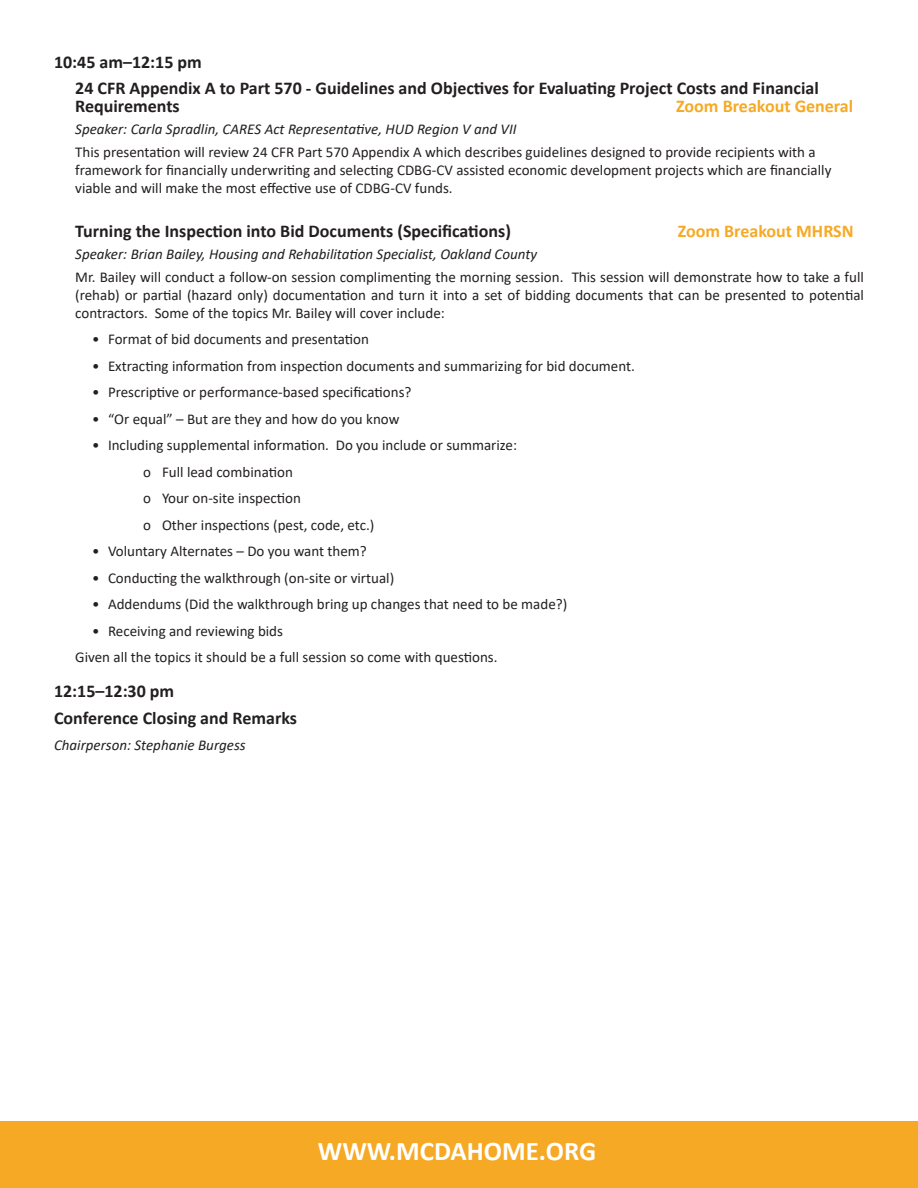
<style>
.page{position:relative;width:918px;height:1188px;background:#fff}
.page>*{position:absolute;margin:0;border:0;box-sizing:border-box;transform-origin:0 0}
.t1{font:700 27px "Calibri";color:#fff}
.t2{font:700 18px/26.5px "Calibri";color:#231f20}
.t3{font:700 18px "Calibri";color:#f6a924}
.t4{font:15px/18px "Calibri";color:#231f20}
.t5{font:italic 15px "Calibri";color:#231f20}
</style>
<div class="page">
<div style="left:0;top:1122px;width:918px;height:66px;background:#f6a924"></div>
<p class="t2" style="left:75px;top:48px;width:745px;text-indent:-21px">10:45 am–12:15 pm<br>24 CFR Appendix A to Part 570 - Guidelines and Objectives for Evaluating Project Costs and Financial</p>
<p class="t2" style="left:75px;top:93px;width:106px">Requirements</p>
<p class="t3" style="left:676px;top:93px;width:179px">Zoom Breakout General</p>
<p class="t5" style="left:75px;top:119px;width:443px">Speaker: Carla Spradlin, CARES Act Representative, HUD Region V and VII</p>
<p class="t4" style="left:75px;top:142px;width:758px">This presentation will review 24 CFR Part 570 Appendix A which describes guidelines designed to provide recipients with a framework for financially underwriting and selecting CDBG-CV assisted economic development projects which are financially viable and will make the most effective use of CDBG-CV funds.</p>
<p class="t2" style="left:75px;top:218px;width:437px">Turning the Inspection into Bid Documents (Specifications)</p>
<p class="t3" style="left:678px;top:218px;width:177px">Zoom Breakout MHRSN</p>
<p class="t5" style="left:75px;top:244px;width:463px">Speaker: Brian Bailey, Housing and Rehabilitation Specialist, Oakland County</p>
<p class="t4" style="left:75px;top:267px;width:790px;text-align:justify">Mr. Bailey will conduct a follow-on session complimenting the morning session. This session will demonstrate how to take a full (rehab) or partial (hazard only) documentation and turn it into a set of bidding documents that can be presented to potential contractors. Some of the topics Mr. Bailey will cover include:</p>
<p class="t4" style="left:92px;top:330px;width:278px">• Format of bid documents and presentation</p>
<p class="t4" style="left:92px;top:356px;width:544px">• Extracting information from inspection documents and summarizing for bid document.</p>
<p class="t4" style="left:92px;top:383px;width:321px">• Prescriptive or performance-based specifications?</p>
<p class="t4" style="left:92px;top:409px;width:309px">• “Or equal” – But are they and how do you know</p>
<p class="t4" style="left:143px;top:431px;width:375px;line-height:26.5px;text-indent:-51px">• Including supplemental information. Do you include or summarize: o Full lead combination<br>o Your on-site inspection<br>o Other inspections (pest, code, etc.)</p>
<p class="t4" style="left:92px;top:542px;width:276px">• Voluntary Alternates – Do you want them?</p>
<p class="t4" style="left:92px;top:568px;width:304px">• Conducting the walkthrough (on-site or virtual)</p>
<p class="t4" style="left:92px;top:595px;width:477px">• Addendums (Did the walkthrough bring up changes that need to be made?)</p>
<p class="t4" style="left:75px;top:617px;width:424px;line-height:26.5px;text-indent:17px">• Receiving and reviewing bids<br>Given all the topics it should be a full session so come with questions.</p>
<p class="t2" style="left:54px;top:678px;width:245px">12:15–12:30 pm<br>Conference Closing and Remarks</p>
<p class="t5" style="left:54px;top:735px;width:193px">Chairperson: Stephanie Burgess</p>
<h1 class="t1" style="left:318px;top:1132px;width:280px">WWW.MCDAHOME.ORG</h1>
</div>
